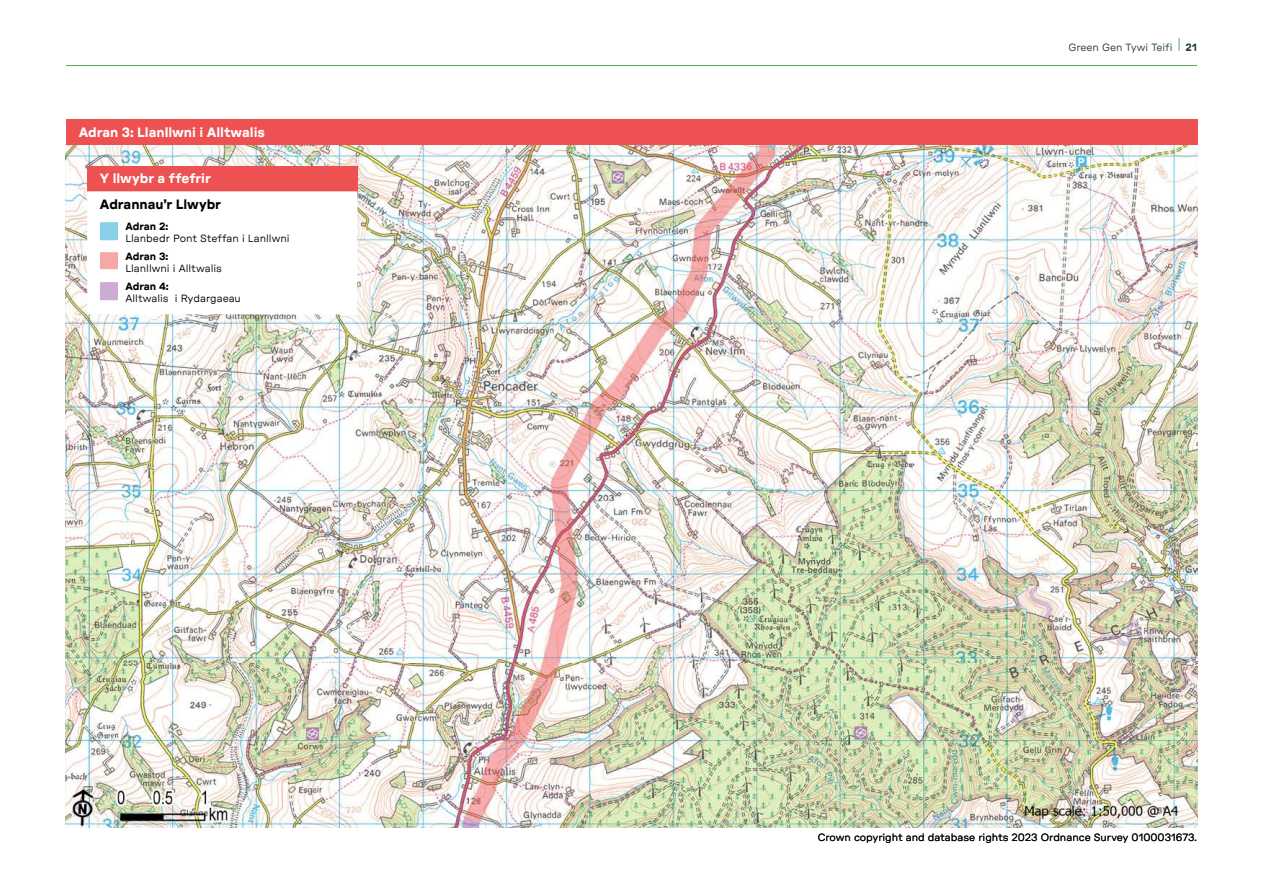
<style>
.page{position:relative;width:1263px;height:893px;background:#fff}
.page>*{position:absolute;margin:0;border:0;box-sizing:border-box;transform-origin:0 0}
.t1{font:700 expanded 13.5px "GT Pressura";color:#fff}
.t2{font:700 expanded 13.5px "GT Pressura";letter-spacing:-.005em;color:#000}
.t3{font:10.5px "GT Pressura Extended Text";color:#000}
.t4{font:700 expanded 10.5px "GT Pressura";letter-spacing:-.005em;color:#000}
.t5{font:10.5px "GT Pressura Extended Text";letter-spacing:-.005em;color:#253d39}
.s1{font-family:"GT Pressura";font-weight:700;font-stretch:expanded}
</style>
<div class="page">
<img style="left:66px;top:145px;width:1131px;height:682px">
<div style="left:66px;top:119px;width:1131px;height:26px;background:#ed5151"></div>
<div style="left:87px;top:166px;width:270px;height:25px;background:#ed5151"></div>
<svg style="left:87px;top:191px;width:270px;height:123px"></svg>
<div style="left:100px;top:222px;width:18px;height:18px;background:#89cfe7"></div>
<div style="left:100px;top:252px;width:18px;height:17px;background:#f6a8a8;border:2px solid #f6a8a8"></div>
<div style="left:100px;top:282px;width:18px;height:18px;background:#cbacd2"></div>
<hr style="left:66px;top:65px;width:1131px;height:1px;background:#4db05b">
<svg style="left:1179px;top:38px;width:1px;height:13px"></svg>
<p class="t1" style="left:79px;top:124px;width:188px">Adran 3: Llanllwni i Alltwalis</p>
<p class="t1" style="left:100px;top:170px;width:112px">Y llwybr a ffefrir</p>
<p class="t2" style="left:100px;top:196px;width:123px">Adrannau’r Llwybr</p>
<p class="t4" style="left:125px;top:220px;width:44px">Adran 2:</p>
<p class="t3" style="left:125px;top:232px;width:166px">Llanbedr Pont Steffan i Lanllwni</p>
<p class="t4" style="left:125px;top:250px;width:44px">Adran 3:</p>
<p class="t3" style="left:125px;top:262px;width:98px">Llanllwni i Alltwalis</p>
<p class="t4" style="left:125px;top:280px;width:45px">Adran 4:</p>
<p class="t3" style="left:125px;top:292px;width:117px">Alltwalis i Rydargaeau</p>
<p class="t5" style="left:1068px;top:41px;width:130px">Green Gen Tywi Teifi <span class="s1">21</span></p>
<p class="t3" style="left:818px;top:831px;width:381px">Crown copyright and database rights 2023 Ordnance Survey 0100031673.</p>
</div>
